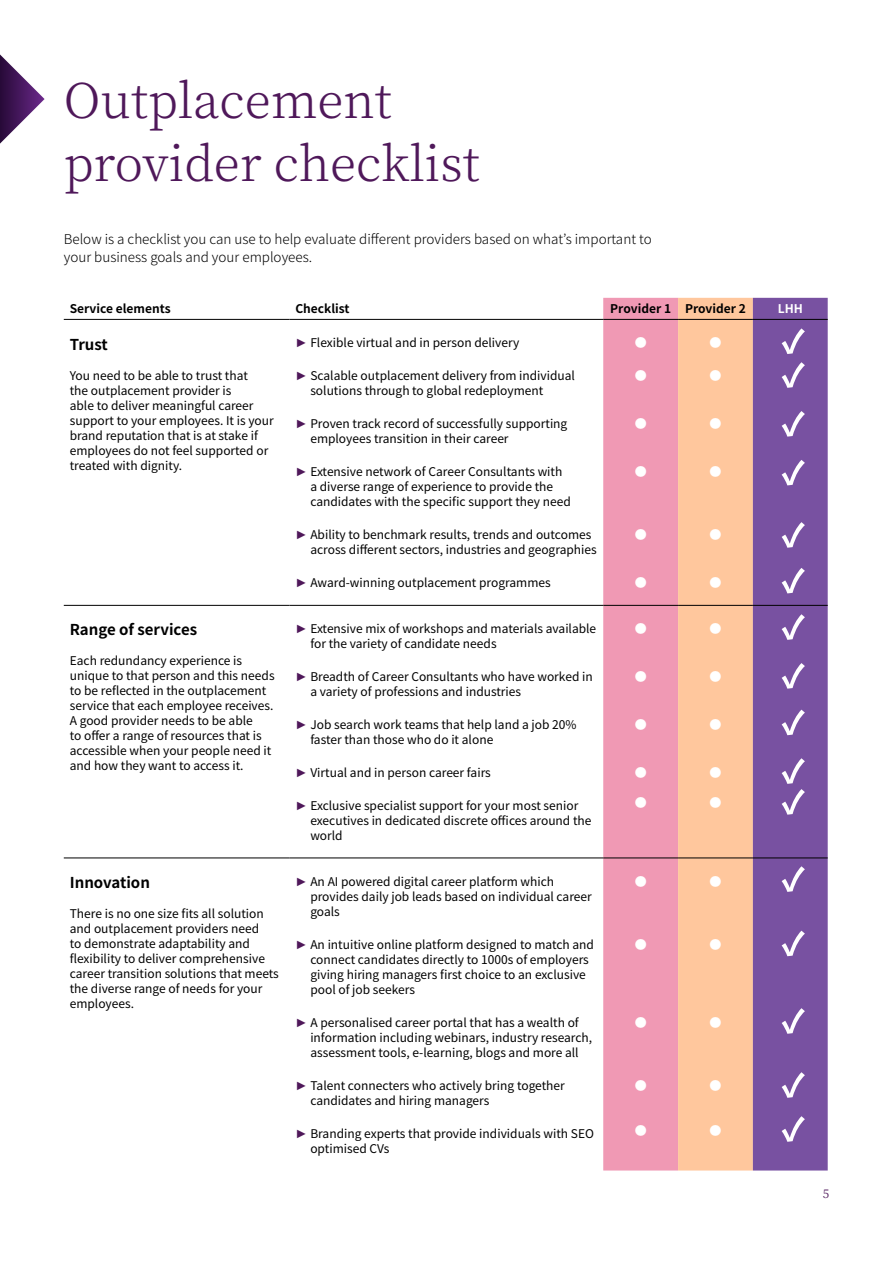
<style>
.page{position:relative;width:893px;height:1263px;background:#fff}
.page>*{position:absolute;margin:0;border:0;box-sizing:border-box;transform-origin:0 0}
.Heading_2{font:300 48px/63px "Noto Serif JP";color:#4f185a}
.table_text_heading{font:700 15px "Noto Sans JP";color:#000}
.Body_Text{font:300 13.5px/18px "Noto Sans JP";color:#000}
.table_text_heading-2{font:12px/15px "Noto Sans JP";color:#000}
.table_text{font:12px/15px "Noto Sans JP";color:#000}
.table_text-2{font:700 12px "Noto Sans JP";color:#000}
.table_text-3{font:12px "Noto Sans JP";color:#fff}
.table_text-4{font:700 12px "Noto Sans JP";color:#fff}
.t1{font:12px "Noto Serif JP";color:#4f185a}
.s1{font-family:"Arial";color:#4f185a}
</style>
<div class="page">
<svg style="left:0;top:54px;width:45px;height:90px"></svg>
<div style="left:603px;top:298px;width:75px;height:872px;background:#f099b4"></div>
<div style="left:678px;top:298px;width:75px;height:872px;background:#ffc79d"></div>
<div style="left:753px;top:298px;width:75px;height:872px;background:#7851a1"></div>
<hr style="left:64px;top:319px;width:225px;height:1px;background:#000">
<hr style="left:289px;top:319px;width:314px;height:1px;background:#000">
<hr style="left:603px;top:319px;width:75px;height:1px;background:#000">
<hr style="left:678px;top:319px;width:75px;height:1px;background:#000">
<hr style="left:753px;top:319px;width:75px;height:1px;background:#000">
<hr style="left:64px;top:605px;width:225px;height:1px;background:#000">
<hr style="left:289px;top:605px;width:314px;height:1px;background:#000">
<hr style="left:603px;top:605px;width:75px;height:1px;background:#000">
<hr style="left:678px;top:605px;width:75px;height:1px;background:#000">
<hr style="left:753px;top:605px;width:75px;height:1px;background:#000">
<hr style="left:64px;top:857px;width:225px;height:1px;background:#000">
<hr style="left:289px;top:857px;width:314px;height:1px;background:#000">
<hr style="left:603px;top:857px;width:75px;height:1px;background:#000">
<hr style="left:678px;top:857px;width:75px;height:1px;background:#000">
<hr style="left:753px;top:857px;width:75px;height:1px;background:#000">
<svg style="left:782px;top:328px;width:23px;height:26px"></svg>
<svg style="left:782px;top:362px;width:23px;height:26px"></svg>
<svg style="left:782px;top:411px;width:23px;height:26px"></svg>
<svg style="left:782px;top:460px;width:23px;height:25px"></svg>
<svg style="left:782px;top:522px;width:23px;height:26px"></svg>
<svg style="left:782px;top:568px;width:23px;height:25px"></svg>
<svg style="left:782px;top:614px;width:23px;height:26px"></svg>
<svg style="left:782px;top:663px;width:23px;height:26px"></svg>
<svg style="left:782px;top:710px;width:23px;height:25px"></svg>
<svg style="left:782px;top:758px;width:23px;height:57px"></svg>
<svg style="left:782px;top:866px;width:23px;height:26px"></svg>
<svg style="left:782px;top:931px;width:23px;height:25px"></svg>
<svg style="left:782px;top:1008px;width:23px;height:26px"></svg>
<svg style="left:782px;top:1072px;width:23px;height:26px"></svg>
<svg style="left:782px;top:1116px;width:23px;height:26px"></svg>
<p class="Heading_2" style="left:64px;top:70px;width:418px">Outplacement provider checklist</p>
<p class="Body_Text" style="left:64px;top:230px;width:589px">Below is a checklist you can use to help evaluate different providers based on what’s important to your business goals and your employees.</p>
<p class="table_text-2" style="left:70px;top:302px;width:102px">Service elements</p>
<p class="table_text-2" style="left:295px;top:302px;width:56px">Checklist</p>
<p class="table_text-2" style="left:610px;top:302px;width:62px">Provider 1</p>
<p class="table_text-2" style="left:685px;top:302px;width:62px">Provider 2</p>
<p class="table_text-4" style="left:778px;top:302px;width:27px">LHH</p>
<p class="table_text_heading" style="left:70px;top:336px;width:40px">Trust</p>
<p class="table_text" style="left:70px;top:368px;width:206px">You need to be able to trust that<br>the outplacement provider is<br>able to deliver meaningful career support to your employees. It is your brand reputation that is at stake if employees do not feel supported or treated with dignity.</p>
<p class="table_text-3" style="left:635px;top:336px;width:13px">●</p>
<p class="table_text-3" style="left:635px;top:369px;width:13px">●</p>
<p class="table_text-3" style="left:635px;top:417px;width:13px">●</p>
<p class="table_text-3" style="left:635px;top:465px;width:13px">●</p>
<p class="table_text-3" style="left:709px;top:336px;width:13px">●</p>
<p class="table_text-3" style="left:709px;top:369px;width:13px">●</p>
<p class="table_text-3" style="left:709px;top:417px;width:13px">●</p>
<p class="table_text-3" style="left:709px;top:465px;width:13px">●</p>
<p class="table_text_heading-2" style="left:295px;top:336px;width:226px"><span class="s1">►</span> Flexible virtual and in person delivery</p>
<p class="table_text_heading-2" style="left:310px;top:369px;width:266px;text-indent:-15px"><span class="s1">►</span> Scalable outplacement delivery from individual solutions through to global redeployment</p>
<p class="table_text_heading-2" style="left:310px;top:417px;width:259px;text-indent:-15px"><span class="s1">►</span> Proven track record of successfully supporting employees transition in their career</p>
<p class="table_text_heading-2" style="left:310px;top:465px;width:262px;text-indent:-15px"><span class="s1">►</span> Extensive network of Career Consultants with a diverse range of experience to provide the candidates with the specific support they need</p>
<p class="table_text_heading-2" style="left:310px;top:528px;width:288px;text-indent:-15px"><span class="s1">►</span> Ability to benchmark results, trends and outcomes across different sectors, industries and geographies</p>
<p class="table_text_heading-2" style="left:295px;top:576px;width:257px"><span class="s1">►</span> Award-winning outplacement programmes</p>
<p class="table_text-3" style="left:635px;top:528px;width:13px">●</p>
<p class="table_text-3" style="left:635px;top:576px;width:13px">●</p>
<p class="table_text-3" style="left:709px;top:528px;width:13px">●</p>
<p class="table_text-3" style="left:709px;top:576px;width:13px">●</p>
<p class="table_text_heading" style="left:70px;top:621px;width:129px">Range of services</p>
<p class="table_text_heading-2" style="left:70px;top:654px;width:206px">Each redundancy experience is unique to that person and this needs to be reflected in the outplacement service that each employee receives.<br>A good provider needs to be able<br>to offer a range of resources that is accessible when your people need it and how they want to access it.</p>
<p class="table_text_heading" style="left:70px;top:874px;width:82px">Innovation</p>
<p class="table_text" style="left:70px;top:906px;width:211px">There is no one size fits all solution and outplacement providers need<br>to demonstrate adaptability and flexibility to deliver comprehensive career transition solutions that meets the diverse range of needs for your employees.</p>
<p class="table_text_heading-2" style="left:310px;top:621px;width:287px;text-indent:-15px"><span class="s1">►</span> Extensive mix of workshops and materials available for the variety of candidate needs</p>
<p class="table_text_heading-2" style="left:310px;top:669px;width:284px;text-indent:-15px"><span class="s1">►</span> Breadth of Career Consultants who have worked in a variety of professions and industries</p>
<p class="table_text_heading-2" style="left:310px;top:717px;width:268px;text-indent:-15px"><span class="s1">►</span> Job search work teams that help land a job 20% faster than those who do it alone</p>
<p class="table_text_heading-2" style="left:295px;top:765px;width:197px"><span class="s1">►</span> Virtual and in person career fairs</p>
<p class="table_text_heading-2" style="left:310px;top:798px;width:283px;text-indent:-15px"><span class="s1">►</span> Exclusive specialist support for your most senior executives in dedicated discrete offices around the world</p>
<p class="table_text_heading-2" style="left:310px;top:874px;width:283px;text-indent:-15px"><span class="s1">►</span> An AI powered digital career platform which provides daily job leads based on individual career goals</p>
<p class="table_text_heading-2" style="left:310px;top:937px;width:285px;text-indent:-15px"><span class="s1">►</span> An intuitive online platform designed to match and connect candidates directly to 1000s of employers giving hiring managers first choice to an exclusive pool of job seekers</p>
<p class="table_text_heading-2" style="left:310px;top:1015px;width:283px;text-indent:-15px"><span class="s1">►</span> A personalised career portal that has a wealth of information including webinars, industry research, assessment tools, e-learning, blogs and more all</p>
<p class="table_text_heading-2" style="left:310px;top:1078px;width:256px;text-indent:-15px"><span class="s1">►</span> Talent connecters who actively bring together candidates and hiring managers</p>
<p class="table_text_heading-2" style="left:310px;top:1126px;width:285px;text-indent:-15px"><span class="s1">►</span> Branding experts that provide individuals with SEO optimised CVs</p>
<p class="table_text-3" style="left:635px;top:622px;width:13px">●</p>
<p class="table_text-3" style="left:635px;top:670px;width:13px">●</p>
<p class="table_text-3" style="left:635px;top:718px;width:13px">●</p>
<p class="table_text-3" style="left:635px;top:766px;width:13px">●</p>
<p class="table_text-3" style="left:635px;top:796px;width:13px">●</p>
<p class="table_text-3" style="left:635px;top:874px;width:13px">●</p>
<p class="table_text-3" style="left:635px;top:937px;width:13px">●</p>
<p class="table_text-3" style="left:635px;top:1015px;width:13px">●</p>
<p class="table_text-3" style="left:635px;top:1078px;width:13px">●</p>
<p class="table_text-3" style="left:635px;top:1123px;width:13px">●</p>
<p class="table_text-3" style="left:709px;top:622px;width:13px">●</p>
<p class="table_text-3" style="left:709px;top:670px;width:13px">●</p>
<p class="table_text-3" style="left:709px;top:718px;width:13px">●</p>
<p class="table_text-3" style="left:709px;top:766px;width:13px">●</p>
<p class="table_text-3" style="left:709px;top:796px;width:13px">●</p>
<p class="table_text-3" style="left:709px;top:874px;width:13px">●</p>
<p class="table_text-3" style="left:709px;top:937px;width:13px">●</p>
<p class="table_text-3" style="left:709px;top:1015px;width:13px">●</p>
<p class="table_text-3" style="left:709px;top:1078px;width:13px">●</p>
<p class="table_text-3" style="left:709px;top:1123px;width:13px">●</p>
<p class="t1" style="left:823px;top:1187px;width:8px">5</p>
</div>
